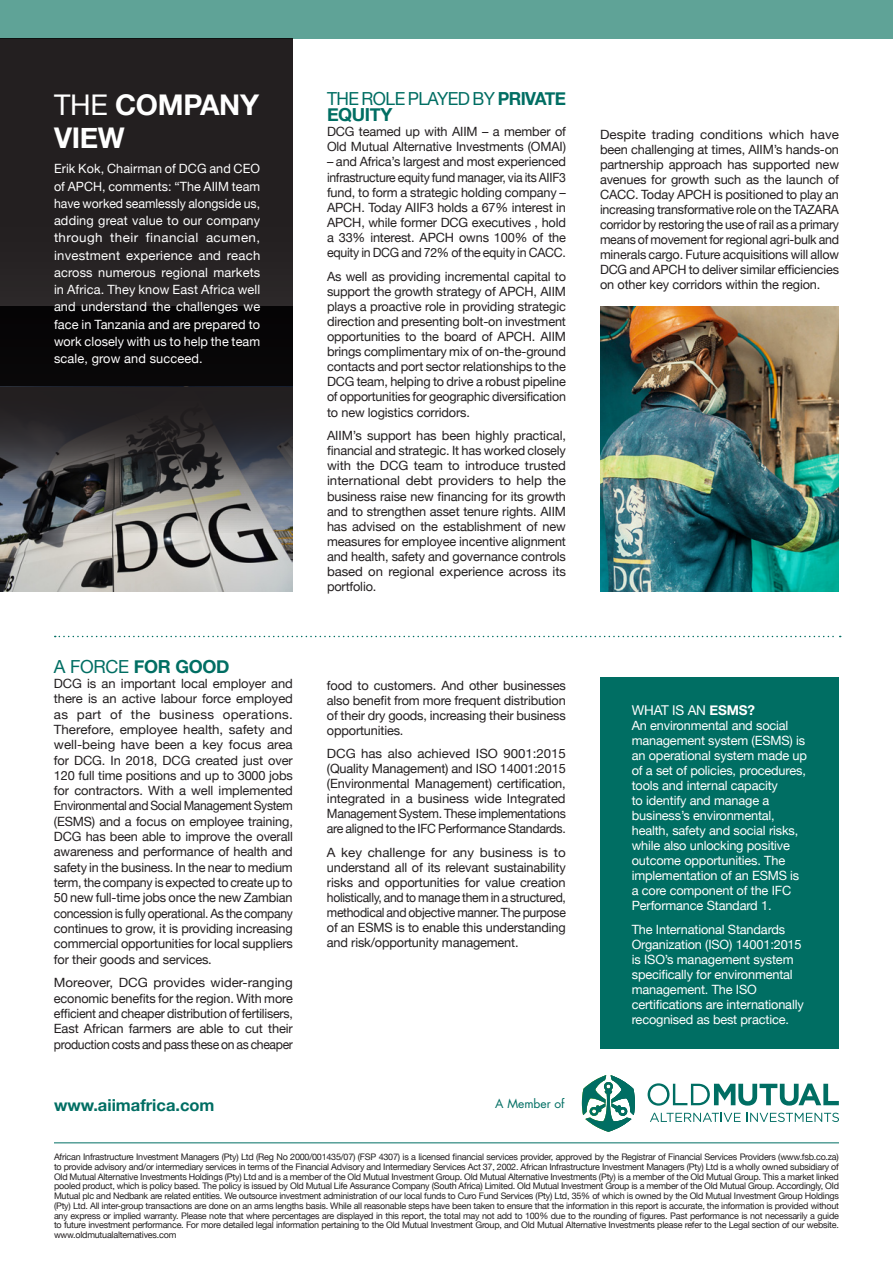
<style>
.page{position:relative;width:893px;height:1263px;background:#fff}
.page>*{position:absolute;margin:0;border:0;box-sizing:border-box;transform-origin:0 0}
.t1{font:700 28.5px/33px "Helvetica Neue";letter-spacing:-.01em;color:#fff}
.t2{font:18px/16.6px "Helvetica Neue";letter-spacing:-.03em;color:#006e63;scale:.96 1}
.t3{font:700 18px "Helvetica Neue";letter-spacing:-.015em;color:#006e63}
.t4{font:700 16.5px "Helvetica Neue";color:#006e63}
.t5{font:13.5px "Helvetica Neue";letter-spacing:-.01em;color:#fff}
.t6{font:12.75px/15.1px "Helvetica Neue";letter-spacing:-.01em;color:#231f20;text-align:justify}
.t7{font:12.75px/15px "Helvetica Neue";letter-spacing:-.01em;color:#231f20;text-align:justify;scale:1.05 1}
.t8{font:12.75px/15px "Helvetica Neue";letter-spacing:-.01em;color:#fff}
.t9{font:12.75px/15px "Helvetica Neue";letter-spacing:-.01em;color:#231f20;text-align:justify;scale:1.04 1}
.t10{font:12px "Futura Std";color:#006e63}
.t11{font:9px/9.8px "Helvetica Neue";letter-spacing:-.025em;color:#231f20;text-align:justify}
.s1{font-weight:400}
.s2{font-weight:700}
</style>
<div class="page">
<img style="left:0;top:533px;width:293px;height:58px">
<svg style="left:650px;top:1113px;width:91px;height:9px"></svg>
<svg style="left:747px;top:1113px;width:92px;height:9px"></svg>
<svg style="left:648px;top:1083px;width:191px;height:23px"></svg>
<svg style="left:582px;top:1075px;width:53px;height:57px"></svg>
<hr style="left:54px;top:1142px;width:785px;height:1px;background:#006e63">
<svg style="left:55px;top:636px;width:786px;height:1px"></svg>
<div style="left:0;top:0;width:893px;height:38px;background:#5fa397"></div>
<img style="left:600px;top:306px;width:239px;height:285px">
<div style="left:600px;top:678px;width:239px;height:371px;background:#006e63"></div>
<svg style="left:0;top:38px;width:293px;height:495px;background:#292627"></svg>
<svg style="left:0;top:387px;width:293px;height:91px;background:#2f2d2f"></svg>
<p class="t1" style="left:54px;top:89px;width:207px"><span class="s1">THE</span> COMPANY<br>VIEW</p>
<p class="t8" style="left:54px;top:161px;width:208px;line-height:17.2px;text-align:justify">Erik Kok, Chairman of DCG and CEO of APCH, comments: “The AIIM team have worked seamlessly alongside us, adding great value to our company through their financial acumen, investment experience and reach across numerous regional markets in Africa. They know East Africa well and understand the challenges we face in Tanzania and are prepared to work closely with us to help the team scale, grow and succeed.</p>
<p class="t3" style="left:54px;top:652px;width:177px"><span class="s1">A FORCE</span> FOR GOOD</p>
<p class="t6" style="left:54px;top:676px;width:240px">DCG is an important local employer and there is an active labour force employed as part of the business operations.<br>Therefore, employee health, safety and well-being have been a key focus area for DCG. In 2018, DCG created just over 120 full time positions and up to 3000 jobs for contractors. With a well implemented Environmental and Social Management System (ESMS) and a focus on employee training, DCG has been able to improve the overall awareness and performance of health and safety in the business. In the near to medium term, the company is expected to create up to 50 new full-time jobs once the new Zambian concession is fully operational. As the company continues to grow, it is providing increasing commercial opportunities for local suppliers for their goods and services.</p>
<p class="t7" style="left:54px;top:976px;width:229px">Moreover, DCG provides wider-ranging economic benefits for the region. With more efficient and cheaper distribution of fertilisers, East African farmers are able to cut their production costs and pass these on as cheaper</p>
<p class="t4" style="left:54px;top:1092px;width:162px">www.aiimafrica.com</p>
<p class="t2" style="left:327px;top:91px;width:250px">THE ROLE PLAYED BY <span class="s2">PRIVATE<br>EQUITY</span></p>
<p class="t6" style="left:327px;top:125px;width:240px">DCG teamed up with AIIM – a member of<br>Old Mutual Alternative Investments (OMAI)</p>
<p class="t6" style="left:327px;top:155px;width:240px">– and Africa’s largest and most experienced infrastructure equity fund manager, via its AIIF3 fund, to form a strategic holding company – APCH. Today AIIF3 holds a 67% interest in APCH, while former DCG executives , hold a 33% interest. APCH owns 100% of the equity in DCG and 72% of the equity in CACC.</p>
<p class="t6" style="left:327px;top:269px;width:241px">As well as providing incremental capital to support the growth strategy of APCH, AIIM plays a proactive role in providing strategic direction and presenting bolt-on investment opportunities to the board of APCH. AIIM brings complimentary mix of on-the-ground contacts and port sector relationships to the DCG team, helping to drive a robust pipeline of opportunities for geographic diversification to new logistics corridors.</p>
<p class="t6" style="left:327px;top:429px;width:241px">AIIM’s support has been highly practical, financial and strategic. It has worked closely with the DCG team to introduce trusted international debt providers to help the business raise new financing for its growth and to strengthen asset tenure rights. AIIM has advised on the establishment of new measures for employee incentive alignment and health, safety and governance controls based on regional experience across its portfolio.</p>
<p class="t6" style="left:327px;top:678px;width:240px">food to customers. And other businesses also benefit from more frequent distribution of their dry goods, increasing their business opportunities.</p>
<p class="t9" style="left:327px;top:747px;width:231px">DCG has also achieved ISO 9001:2015 (Quality Management) and ISO 14001:2015 (Environmental Management) certification, integrated in a business wide Integrated Management System. These implementations are aligned to the IFC Performance Standards.</p>
<p class="t7" style="left:327px;top:845px;width:229px">A key challenge for any business is to understand all of its relevant sustainability risks and opportunities for value creation holistically, and to manage them in a structured, methodical and objective manner. The purpose of an ESMS is to enable this understanding and risk/opportunity management.</p>
<p class="t10" style="left:495px;top:1096px;width:71px">A Member of</p>
<p class="t7" style="left:600px;top:128px;width:229px">Despite trading conditions which have been challenging at times, AIIM’s hands-on partnership approach has supported new avenues for growth such as the launch of CACC. Today APCH is positioned to play an increasing transformative role on the TAZARA corridor by restoring the use of rail as a primary means of movement for regional agri-bulk and minerals cargo. Future acquisitions will allow DCG and APCH to deliver similar efficiencies on other key corridors within the region.</p>
<p class="t5" style="left:632px;top:701px;width:125px">WHAT IS AN <span class="s2">ESMS?</span></p>
<p class="t8" style="left:632px;top:719px;width:177px">An environmental and social management system (ESMS) is an operational system made up of a set of policies, procedures, tools and internal capacity<br>to identify and manage a business’s environmental, health, safety and social risks, while also unlocking positive outcome opportunities. The implementation of an ESMS is a core component of the IFC<br>Performance Standard 1.</p>
<p class="t8" style="left:632px;top:923px;width:173px">The International Standards<br>Organization (ISO) 14001:2015 is ISO’s management system specifically for environmental management. The ISO certifications are internationally recognised as best practice.</p>
<p class="t11" style="left:54px;top:1153px;width:786px">African Infrastructure Investment Managers (Pty) Ltd (Reg No 2000/001435/07) (FSP 4307) is a licensed financial services provider, approved by the Registrar of Financial Services Providers (www.fsb.co.za) to provide advisory and/or intermediary services in terms of the Financial Advisory and Intermediary Services Act 37, 2002. African Infrastructure Investment Managers (Pty) Ltd is a wholly owned subsidiary of Old Mutual Alternative Investments Holdings (Pty) Ltd and is a member of the Old Mutual Investment Group. Old Mutual Alternative Investments (Pty) is a member of the Old Mutual Group. This a market linked pooled product, which is policy based. The policy is issued by Old Mutual Life Assurance Company (South Africa) Limited. Old Mutual Investment Group is a member of the Old Mutual Group. Accordingly, Old Mutual plc and Nedbank are related entities. We outsource investment administration of our local funds to Curo Fund Services (Pty) Ltd, 35% of which is owned by the Old Mutual Investment Group Holdings (Pty) Ltd. All inter-group transactions are done on an arms lengths basis. While all reasonable steps have been taken to ensure that the information in this report is accurate, the information is provided without any express or implied warranty. Please note that where percentages are displayed in this report, the total may not add to 100% due to the rounding of figures. Past performance is not necessarily a guide to future investment performance. For more detailed legal information pertaining to the Old Mutual Investment Group, and Old Mutual Alternative Investments please refer to the Legal section of our website. www.oldmutualalternatives.com</p>
</div>
